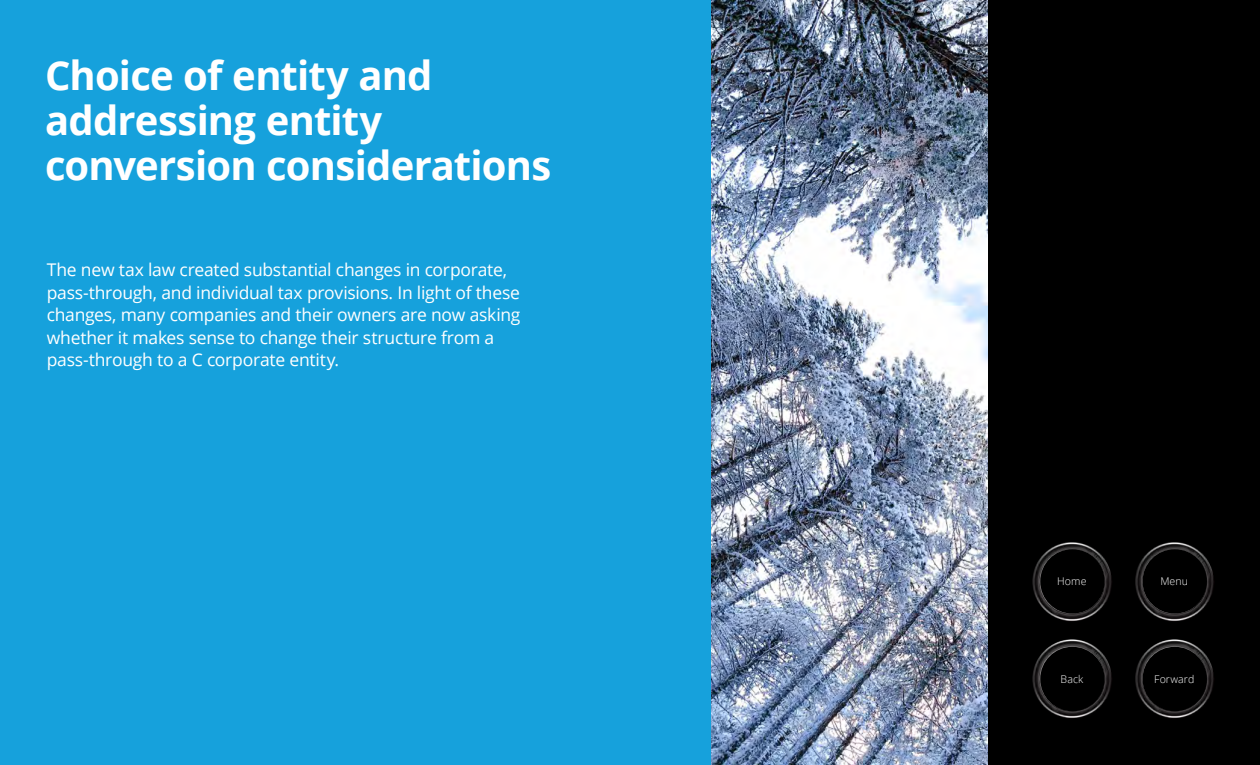
<style>
.page{position:relative;width:1260px;height:765px;background:#fff}
.page>*{position:absolute;margin:0;border:0;box-sizing:border-box;transform-origin:0 0}
.t1{font:700 40px/45px "Open Sans";letter-spacing:-.02em;color:#fff}
.t2{font:17.5px/22.5px "Open Sans";letter-spacing:-.015em;color:#fff}
.t3{font:300 10.62px "Open Sans";letter-spacing:.005em;color:#fff}
</style>
<div class="page">
<div style="left:987px;top:0;width:273px;height:765px;background:#000"></div>
<img style="left:1032px;top:639px;width:81px;height:81px;border-radius:40px">
<div style="left:1040px;top:647px;width:65px;height:64px;background:#000;border-radius:50%"></div>
<img style="left:1134px;top:639px;width:81px;height:81px;border-radius:40px">
<div style="left:1143px;top:647px;width:64px;height:64px;background:#000;border-radius:50%"></div>
<img style="left:1134px;top:541px;width:81px;height:81px;border-radius:40px">
<div style="left:1143px;top:549px;width:64px;height:65px;background:#000;border-radius:50%"></div>
<img style="left:1032px;top:541px;width:81px;height:81px;border-radius:40px">
<div style="left:1040px;top:549px;width:65px;height:65px;background:#000;border-radius:50%"></div>
<div style="left:0;top:0;width:711px;height:765px;background:#16a1dc"></div>
<img style="left:711px;top:0;width:276px;height:765px">
<h1 class="t1" style="left:45px;top:52px;width:508px">Choice of entity and addressing entity conversion considerations</h1>
<p class="t2" style="left:47px;top:258px;width:475px">The new tax law created substantial changes in corporate, pass-through, and individual tax provisions. In light of these changes, many companies and their owners are now asking whether it makes sense to change their structure from a pass-through to a C corporate entity.</p>
<p class="t3" style="left:1057px;top:574px;width:31px">Home</p>
<p class="t3" style="left:1160px;top:574px;width:29px">Menu</p>
<p class="t3" style="left:1061px;top:672px;width:24px">Back</p>
<p class="t3" style="left:1154px;top:672px;width:42px">Forward</p>
</div>
